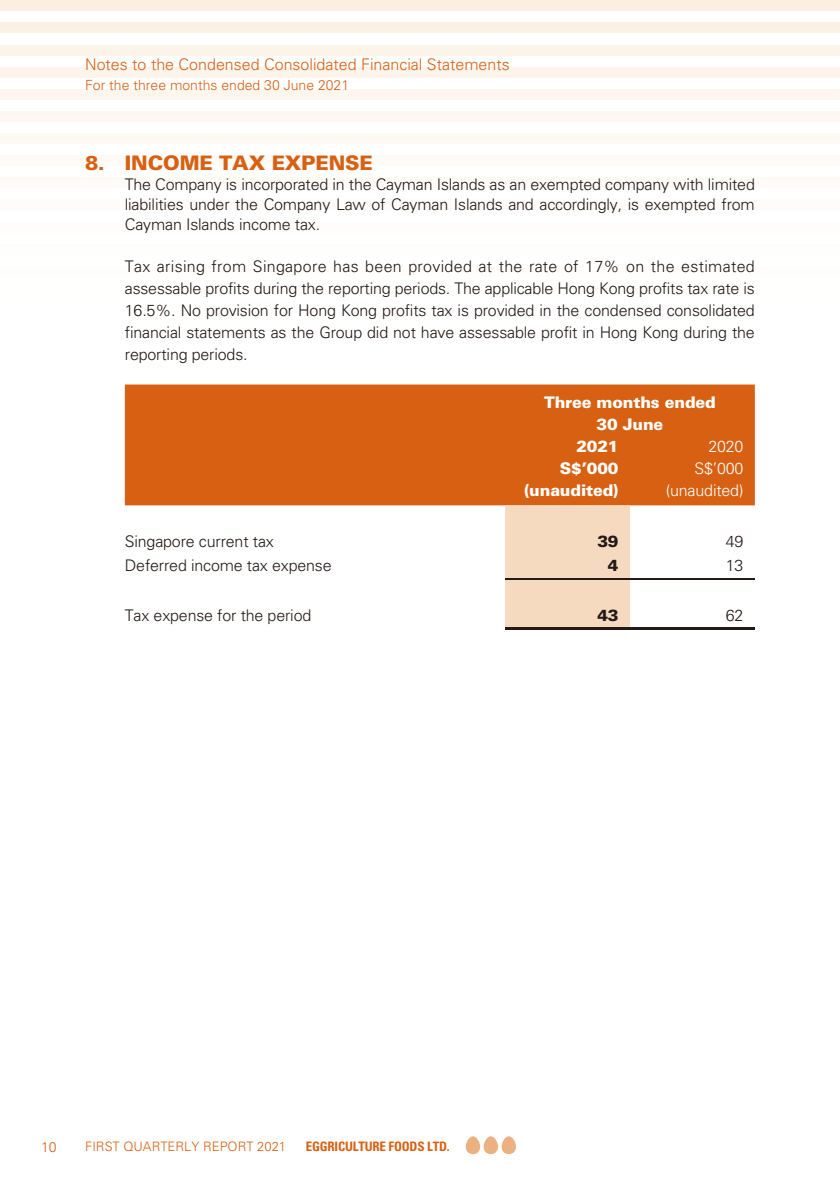
<style>
.page{position:relative;width:840px;height:1191px;background:#fff}
.page>*{position:absolute;margin:0;border:0;box-sizing:border-box;transform-origin:0 0}
.t1{font:900 20px "Univers LT Std";letter-spacing:-.01em;color:#d76012}
.t2{font:300 16px/22px "Univers LT Std";letter-spacing:-.01em;color:#231916;text-align:justify}
.t3{font:300 16px "Univers LT Std";color:#d76012}
.t4{font:900 16px "Univers LT Std";letter-spacing:-.01em;color:#fff}
.t5{font:300 16px "Univers LT Std";letter-spacing:-.01em;color:#fff}
.t6{font:900 16px "Univers LT Std";color:#231916}
.t7{font:300 14px "Univers LT Std";color:#d76012}
.t8{font:300 13px "Univers LT Std";color:#d76012}
.t9{font:700 condensed 13px "Univers LT Std";letter-spacing:-.015em;color:#d76012}
</style>
<div class="page">
<div style="left:0;top:23px;width:839px;height:10px;background:#fcf0e5"></div>
<div style="left:0;top:45px;width:839px;height:10px;background:#fcf3e9"></div>
<div style="left:0;top:67px;width:839px;height:10px;background:#fdf4ec"></div>
<div style="left:0;top:89px;width:839px;height:10px;background:#fdf6ef"></div>
<div style="left:0;top:111px;width:839px;height:10px;background:#fef8f1"></div>
<div style="left:0;top:134px;width:839px;height:10px;background:#fef8f3"></div>
<div style="left:0;top:156px;width:839px;height:10px;background:#fefaf6"></div>
<div style="left:0;top:178px;width:839px;height:10px;background:#fefbf7"></div>
<div style="left:0;top:200px;width:839px;height:10px;background:#fefcfa"></div>
<div style="left:0;top:222px;width:839px;height:10px;background:#fefdfb"></div>
<div style="left:0;top:0;width:839px;height:11px;background:#fbefe3"></div>
<div style="left:465px;top:1136px;width:15px;height:18px;background:#ebb180;border-radius:7px"></div>
<div style="left:483px;top:1136px;width:15px;height:18px;background:#ebb180;border-radius:7px"></div>
<div style="left:501px;top:1136px;width:15px;height:18px;background:#ebb180;border-radius:7px"></div>
<div style="left:125px;top:384px;width:629px;height:121px;background:#d76012"></div>
<div style="left:505px;top:505px;width:124px;height:122px;background:#f5dac0"></div>
<hr style="left:505px;top:578px;width:124px;height:1px;background:#231916">
<hr style="left:629px;top:578px;width:125px;height:1px;background:#231916">
<hr style="left:505px;top:627px;width:124px;height:2px;background:#231916">
<hr style="left:629px;top:627px;width:125px;height:2px;background:#231916">
<p class="t3" style="left:85px;top:57px;width:426px">Notes to the Condensed Consolidated Financial Statements</p>
<p class="t7" style="left:85px;top:78px;width:265px">For the three months ended 30 June 2021</p>
<p class="t1" style="left:85px;top:153px;width:289px">8. INCOME TAX EXPENSE</p>
<p class="t2" style="left:125px;top:175px;width:631px;line-height:20px">The Company is incorporated in the Cayman Islands as an exempted company with limited liabilities under the Company Law of Cayman Islands and accordingly, is exempted from Cayman Islands income tax.</p>
<p class="t2" style="left:125px;top:256px;width:631px">Tax arising from Singapore has been provided at the rate of 17% on the estimated assessable profits during the reporting periods. The applicable Hong Kong profits tax rate is 16.5%. No provision for Hong Kong profits tax is provided in the condensed consolidated financial statements as the Group did not have assessable profit in Hong Kong during the reporting periods.</p>
<p class="t4" style="left:544px;top:394px;width:173px">Three months ended</p>
<p class="t4" style="left:596px;top:416px;width:68px">30 June</p>
<p class="t4" style="left:576px;top:438px;width:44px">2021</p>
<p class="t5" style="left:708px;top:438px;width:37px">2020</p>
<p class="t4" style="left:559px;top:460px;width:60px">S$’000</p>
<p class="t5" style="left:694px;top:460px;width:51px">S$’000</p>
<p class="t4" style="left:524px;top:482px;width:96px">(unaudited)</p>
<p class="t5" style="left:665px;top:482px;width:79px">(unaudited)</p>
<p class="t2" style="left:125px;top:531px;width:150px">Singapore current tax</p>
<p class="t6" style="left:597px;top:533px;width:23px">39</p>
<p class="t2" style="left:725px;top:531px;width:19px">49</p>
<p class="t2" style="left:125px;top:555px;width:208px">Deferred income tax expense</p>
<p class="t6" style="left:607px;top:557px;width:12px">4</p>
<p class="t2" style="left:725px;top:555px;width:19px">13</p>
<p class="t2" style="left:125px;top:605px;width:188px">Tax expense for the period</p>
<p class="t6" style="left:597px;top:607px;width:23px">43</p>
<p class="t2" style="left:725px;top:605px;width:19px">62</p>
<p class="t7" style="left:41px;top:1140px;width:17px">10</p>
<p class="t8" style="left:85px;top:1140px;width:202px">FIRST QUARTERLY REPORT 2021</p>
<p class="t9" style="left:305px;top:1140px;width:145px">EGGRICULTURE FOODS LTD.</p>
</div>
